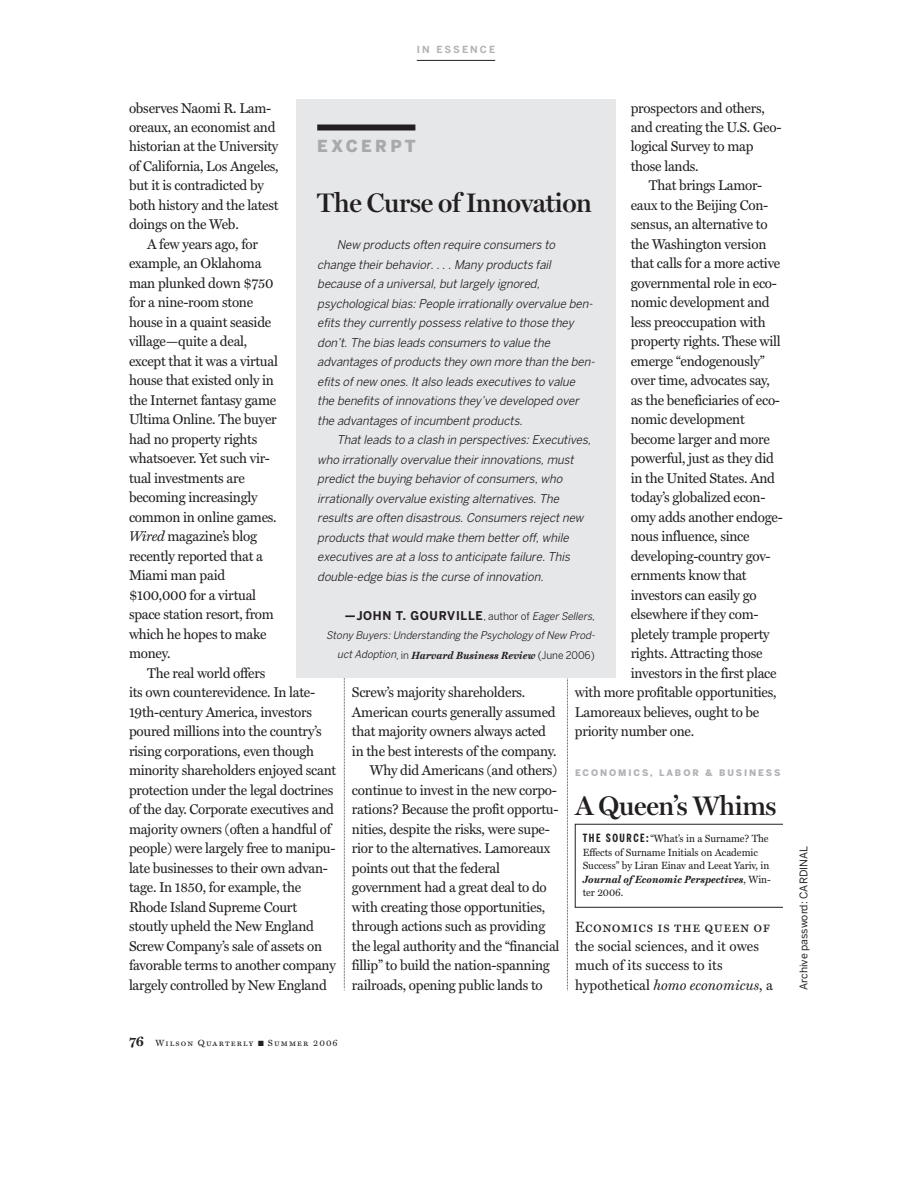
<style>
.page{position:relative;width:918px;height:1188px;background:#fff}
.page>*{position:absolute;margin:0;border:0;box-sizing:border-box;transform-origin:0 0}
.t1{font:600 27px "Miller Display";letter-spacing:-.015em;color:#231f20}
.t2{font:900 16.5px "Benton Sans";letter-spacing:.2em;color:#a8a9ad}
.t3{font:15px "Miller Text Roman SC";letter-spacing:.03em;color:#231f20;scale:.96 1}
.t4{font:14.25px/19.5px "Miller Text";letter-spacing:-.02em;color:#231f20;scale:.96 1}
.t5{font:14.25px/19.5px "Miller Text";letter-spacing:.005em;color:#231f20;scale:.96 1}
.t6{font:italic 12px/19.5px "Benton Sans";color:#231f20;scale:.96 1}
.t7{font:700 12px "Benton Sans";letter-spacing:.06em;color:#231f20;scale:.96 1}
.t8{font:10.5px/13.5px "Miller Text";letter-spacing:-.005em;color:#231f20;scale:.96 1}
.t9{font:italic 10.5px "Benton Sans";color:#231f20;scale:.96 1}
.t10{font:italic 700 10.5px "Miller Text";letter-spacing:.015em;color:#231f20;scale:.96 1}
.t11{font:10.5px "Benton Sans";color:#231f20}
.t12{font:700 9.75px "Benton Sans";letter-spacing:.21em;color:#b2b3b7}
.t13{font:9px "Miller Text Roman SC";letter-spacing:.125em;color:#231f20}
.t14{font:900 9px "Benton Sans";letter-spacing:.215em;color:#b2b3b7}
.s1{font-style:italic}
.s2{font-weight:400;font-size:10.5px}
.s3{font-weight:400;font-style:italic;font-size:10.5px}
.s4{font-family:"Benton Sans";font-weight:400}
.s5{font-family:"Benton Sans";font-weight:400;font-style:normal}
.s6{font-family:"Benton Sans Comp";font-weight:700;font-size:11.25px}
.s7{font-weight:700;font-style:italic}
.s8{font-family:"Miller Text";font-weight:700;font-size:13.5px}
</style>
<div class="page">
<div style="left:575px;top:824px;width:208px;height:84px;border:1px solid #231f20"></div>
<svg style="left:344px;top:678px;width:1px;height:313px"></svg>
<svg style="left:567px;top:678px;width:1px;height:313px"></svg>
<hr style="left:417px;top:60px;width:78px;height:1px;background:#231f20">
<div style="left:296px;top:100px;width:320px;height:578px;background:#e6e7e9"></div>
<div style="left:317px;top:124px;width:98px;height:6px;background:#231f20"></div>
<p class="t12" style="left:417px;top:45px;width:80px">IN ESSENCE</p>
<p class="t4" style="left:129px;top:99px;width:157px">observes Naomi R. Lam&shy;oreaux, an economist and historian at the University of California, Los Angeles, but it is contradicted by both history and the latest doings on the Web.</p>
<p class="t4" style="left:129px;top:235px;width:157px;text-indent:18px">A few years ago, for example, an Oklahoma man plunked down $750 for a nine-room stone house in a quaint seaside village—quite a deal, except that it was a virtual house that existed only in the Internet fantasy game<br>Ultima Online. The buyer had no property rights whatsoever. Yet such vir&shy;tual investments are becoming increasingly common in online games.<br><span class="s1">Wired</span> magazine’s blog recently reported that a<br>Miami man paid $100,000 for a virtual space station resort, from which he hopes to make money.</p>
<p class="t4" style="left:129px;top:664px;width:217px;text-indent:18px">The real world offers<br>its own counterevidence. In late-19th-century America, investors poured millions into the country’s rising corporations, even though minority shareholders enjoyed scant protection under the legal doctrines of the day. Corporate executives and majority owners (often a handful of people) were largely free to manipu&shy;late businesses to their own advan&shy;tage. In 1850, for example, the Rhode Island Supreme Court stoutly upheld the New England Screw Company’s sale of assets on favorable terms to another company largely controlled by New England</p>
<p class="t4" style="left:631px;top:99px;width:158px">prospectors and others, and creating the U.S. Geo&shy;logical Survey to map those lands.</p>
<p class="t4" style="left:649px;top:177px;width:120px">That brings Lamor-</p>
<p class="t4" style="left:631px;top:196px;width:145px">eaux to the Beijing Con-</p>
<p class="t4" style="left:631px;top:216px;width:144px">sensus, an alternative to</p>
<p class="t4" style="left:631px;top:235px;width:143px">the Washington version</p>
<p class="t4" style="left:631px;top:255px;width:157px">that calls for a more active</p>
<p class="t4" style="left:631px;top:274px;width:154px">governmental role in eco-</p>
<p class="t4" style="left:631px;top:294px;width:146px">nomic development and</p>
<p class="t4" style="left:631px;top:313px;width:142px">less preoccupation with</p>
<p class="t4" style="left:631px;top:333px;width:158px">property rights. These will</p>
<p class="t4" style="left:631px;top:352px;width:141px">emerge “endogenously”</p>
<p class="t4" style="left:631px;top:372px;width:146px">over time, advocates say,</p>
<p class="t4" style="left:631px;top:391px;width:157px">as the beneficiaries of eco-</p>
<p class="t4" style="left:631px;top:411px;width:120px">nomic development</p>
<p class="t4" style="left:631px;top:430px;width:146px">become larger and more</p>
<p class="t4" style="left:631px;top:450px;width:151px">powerful, just as they did</p>
<p class="t4" style="left:631px;top:469px;width:152px">in the United States. And</p>
<p class="t4" style="left:631px;top:489px;width:142px">today’s globalized econ-</p>
<p class="t4" style="left:631px;top:508px;width:160px">omy adds another endoge-</p>
<p class="t4" style="left:631px;top:528px;width:125px">nous influence, since</p>
<p class="t4" style="left:631px;top:547px;width:147px">developing-country gov-</p>
<p class="t4" style="left:631px;top:567px;width:122px">ernments know that</p>
<p class="t4" style="left:631px;top:586px;width:133px">investors can easily go</p>
<p class="t4" style="left:631px;top:606px;width:135px">elsewhere if they com-</p>
<p class="t4" style="left:631px;top:625px;width:146px">pletely trample property</p>
<p class="t4" style="left:631px;top:645px;width:139px">rights. Attracting those</p>
<p class="t4" style="left:631px;top:664px;width:153px">investors in the first place</p>
<p class="t4" style="left:575px;top:684px;width:212px">with more profitable opportunities,</p>
<p class="t4" style="left:575px;top:703px;width:194px">Lamoreaux believes, ought to be</p>
<p class="t4" style="left:575px;top:723px;width:126px">priority number one.</p>
<p class="t14" style="left:575px;top:769px;width:207px">ECONOMICS, LABOR &amp; BUSINESS</p>
<h1 class="t1" style="left:575px;top:794px;width:203px">A Queen’s Whims</h1>
<p class="t2" style="left:317px;top:139px;width:100px">EXCERPT</p>
<h1 class="t1" style="left:317px;top:191px;width:276px">The Curse of Innovation</h1>
<p class="t6" style="left:317px;top:236px;width:293px;text-indent:19px">New products often require consumers to change their behavior. . . .Many products fail because ofa universal,butlargely ignored, psychologicalbias:People irrationally overvalue ben&shy;efits they currently possess relative to those they don’t.The bias leads consumers to value the advantages ofproducts they own more than the ben&shy;efits ofnew ones.Italso leads executives to value the benefits ofinnovations they’ve developed over the advantages ofincumbentproducts.</p>
<p class="t6" style="left:317px;top:431px;width:289px;text-indent:19px">Thatleads to a clash in perspectives:Executives, who irrationally overvalue their innovations,must predictthe buying behavior ofconsumers,who irrationally overvalue existing alternatives.The results are often disastrous.Consumers rejectnew products thatwould make them better off,while executives are ata loss to anticipate failure.This double-edge bias is the curse ofinnovation.</p>
<p class="t7" style="left:345px;top:611px;width:264px">—JOHN T. GOURVILLE<span class="s2">, author of</span> <span class="s3">Eager Sellers,</span></p>
<p class="t9" style="left:326px;top:631px;width:283px">Stony Buyers:Understanding the Psychology ofNew Prod-</p>
<p class="t10" style="left:337px;top:651px;width:270px"><span class="s4">uctAdoption</span><span class="s5">, in</span> Harvard Business Review <span class="s5">(June 2006)</span></p>
<p class="t4" style="left:352px;top:684px;width:182px">Screw’s majority shareholders.</p>
<p class="t4" style="left:352px;top:703px;width:214px">American courts generally assumed</p>
<p class="t4" style="left:352px;top:723px;width:204px">that majority owners always acted</p>
<p class="t4" style="left:352px;top:742px;width:215px">in the best interests of the company.</p>
<p class="t4" style="left:370px;top:762px;width:197px">Why did Americans (and others)</p>
<p class="t4" style="left:352px;top:781px;width:215px">continue to invest in the new corpo-</p>
<p class="t4" style="left:352px;top:801px;width:217px">rations? Because the profit opportu-</p>
<p class="t4" style="left:352px;top:820px;width:208px">nities, despite the risks, were supe-</p>
<p class="t4" style="left:352px;top:840px;width:208px">rior to the alternatives. Lamoreaux</p>
<p class="t4" style="left:352px;top:859px;width:156px">points out that the federal</p>
<p class="t4" style="left:352px;top:879px;width:204px">government had a great deal to do</p>
<p class="t4" style="left:352px;top:898px;width:203px">with creating those opportunities,</p>
<p class="t4" style="left:352px;top:918px;width:203px">through actions such as providing</p>
<p class="t4" style="left:352px;top:937px;width:218px">the legal authority and the “financial</p>
<p class="t4" style="left:352px;top:957px;width:208px">fillip” to build the nation-spanning</p>
<p class="t4" style="left:352px;top:976px;width:200px">railroads, opening public lands to</p>
<p class="t8" style="left:583px;top:832px;width:198px"><span class="s6">THE SOURCE:</span> “What’s in a Surname? The Effects of Surname Initials on Academic Success” by Liran Einav and Leeat Yariv, in <span class="s7">Journal of Economic Perspectives</span>, Win&shy;ter 2006.</p>
<p class="t3" style="left:575px;top:918px;width:205px">Economics is the queen of</p>
<p class="t5" style="left:575px;top:937px;width:208px">the social sciences, and it owes much of its success to its hypothetical <span class="s1">homo economicus</span>, a</p>
<p class="t13" style="left:129px;top:1037px;width:210px"><span class="s8">76</span> Wilson Quarterly ■ Summer 2006</p>
<p class="t11" style="left:800px;top:990px;width:146px;rotate:-90deg">Archive password: CARDINAL</p>
</div>
